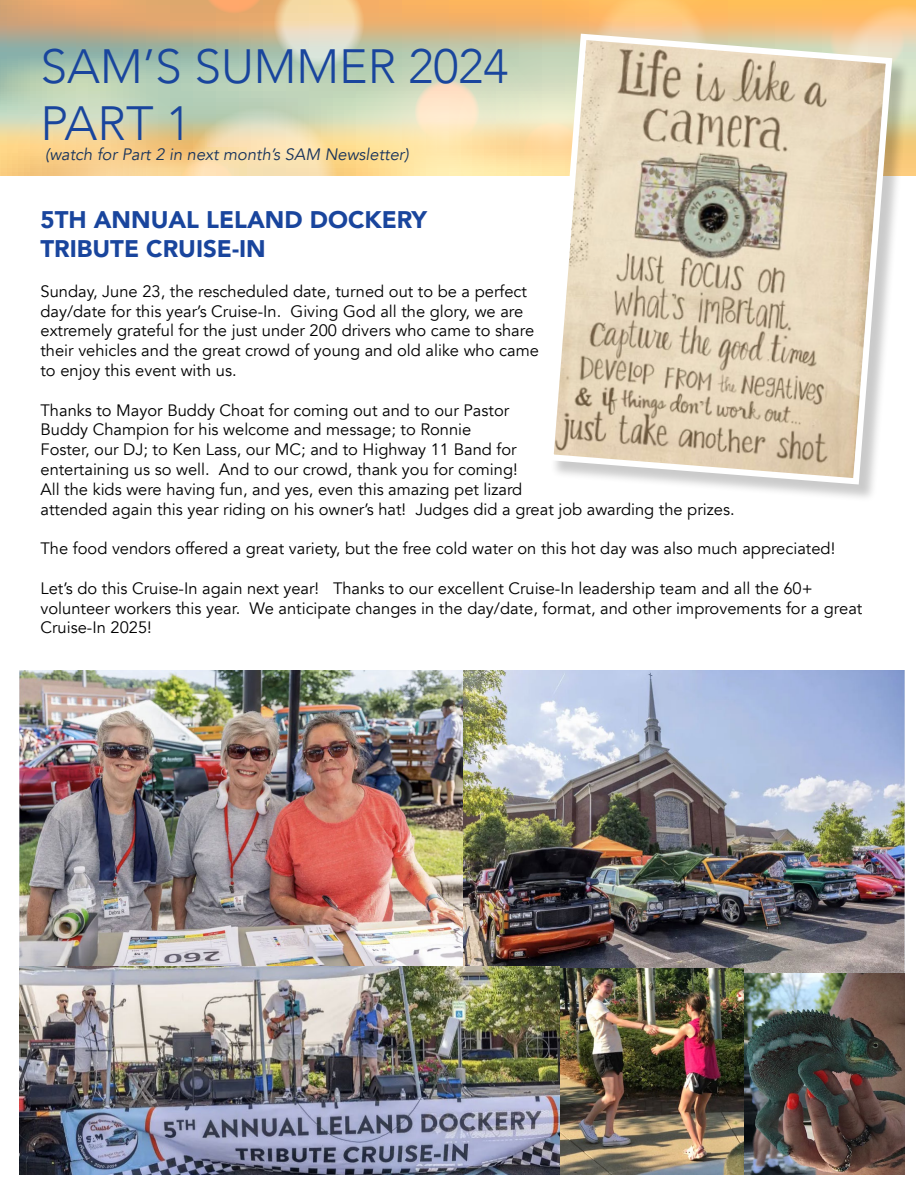
<style>
.page{position:relative;width:918px;height:1188px;background:#fff}
.page>*{position:absolute;margin:0;border:0;box-sizing:border-box;transform-origin:0 0}
.t1{font:300 48px/57.6px "Avenir";color:#19459d}
.t2{font:900 24px/28.8px "Avenir";color:#19459d}
.t3{font:16.5px/19.8px "Avenir";color:#000}
.t4{font:italic 16.5px "Avenir";color:#17335c}
</style>
<div class="page">
<svg style="left:819px;top:0;width:96px;height:122px;background:#fac57a"></svg>
<svg style="left:4px;top:0;width:756px;height:176px;background:#d9cb9f"></svg>
<div style="left:550px;top:36px;width:361px;height:467px;background:#000;opacity:.21"></div>
<svg style="left:544px;top:30px;width:352px;height:458px;background:#dbceb7"></svg>
<img style="left:743px;top:973px;width:162px;height:201px">
<img style="left:19px;top:671px;width:444px;height:295px">
<img style="left:464px;top:671px;width:440px;height:302px">
<img style="left:560px;top:968px;width:183px;height:206px">
<img style="left:19px;top:966px;width:541px;height:208px">
<h1 class="t1" style="left:40px;top:37px;width:470px">SAM’S SUMMER 2024<br>PART 1</h1>
<p class="t4" style="left:45px;top:144px;width:365px">(watch for Part 2 in next month’s SAM Newsletter)</p>
<h2 class="t2" style="left:40px;top:205px;width:388px">5TH ANNUAL LELAND DOCKERY<br>TRIBUTE CRUISE-IN</h2>
<p class="t3" style="left:40px;top:281px;width:500px">Sunday, June 23, the rescheduled date, turned out to be a perfect day/date for this year’s Cruise-In. Giving God all the glory, we are extremely grateful for the just under 200 drivers who came to share their vehicles and the great crowd of young and old alike who came to enjoy this event with us.</p>
<p class="t3" style="left:40px;top:400px;width:696px">Thanks to Mayor Buddy Choat for coming out and to our Pastor<br>Buddy Champion for his welcome and message; to Ronnie<br>Foster, our DJ; to Ken Lass, our MC; and to Highway 11 Band for<br>entertaining us so well. And to our crowd, thank you for coming!<br>All the kids were having fun, and yes, even this amazing pet lizard<br>attended again this year riding on his owner’s hat! Judges did a great job awarding the prizes.</p>
<p class="t3" style="left:40px;top:539px;width:796px">The food vendors offered a great variety, but the free cold water on this hot day was also much appreciated!</p>
<p class="t3" style="left:40px;top:578px;width:823px">Let’s do this Cruise-In again next year! Thanks to our excellent Cruise-In leadership team and all the 60+ volunteer workers this year. We anticipate changes in the day/date, format, and other improvements for a great<br>Cruise-In 2025!</p>
</div>
